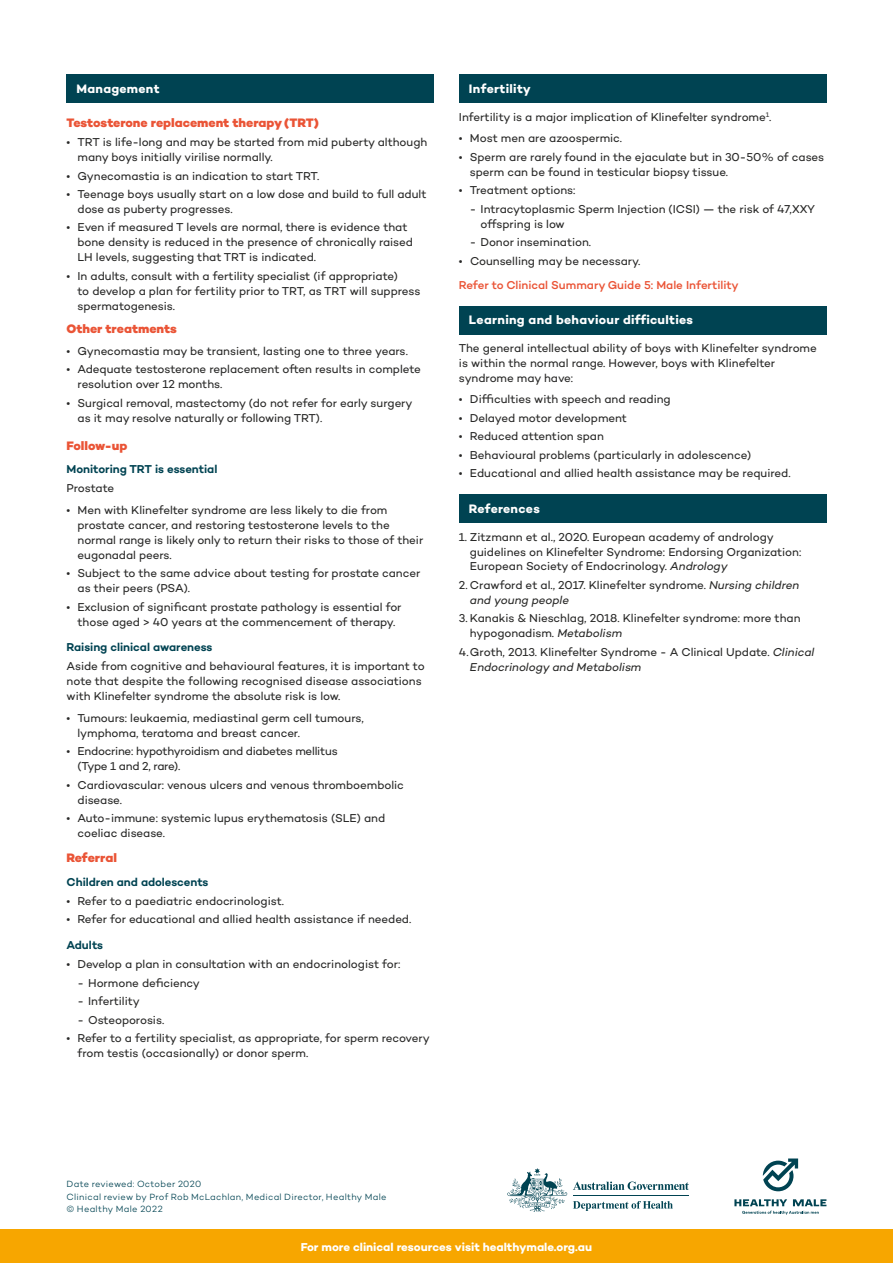
<style>
.page{position:relative;width:893px;height:1263px;background:#fff}
.page>*{position:absolute;margin:0;border:0;box-sizing:border-box;transform-origin:0 0}
.t1{font:800 12.45px "Campton";letter-spacing:-.005em;color:#ea5436}
.t2{font:700 12.45px "Campton";letter-spacing:.02em;color:#fff}
.t3{font:11.7px/15px "Campton";letter-spacing:-.005em;color:#282827}
.t4{font:600 11.7px "Campton";letter-spacing:-.005em;color:#004352}
.t5{font:11.7px/15px "Campton";letter-spacing:-.025em;color:#282827}
.t6{font:700 11.7px "Campton";letter-spacing:-.005em;color:#fff}
.t7{font:500 11.7px "Campton";color:#ea5436}
.t8{font:300 9.15px/12.5px "Campton";letter-spacing:.03em;color:#004352}
.s1{font-style:italic}
</style>
<div class="page">
<div style="left:67px;top:75px;width:367px;height:28px;background:#004352"></div>
<svg style="left:573px;top:1181px;width:116px;height:9px"></svg>
<svg style="left:507px;top:1168px;width:60px;height:44px"></svg>
<hr style="left:573px;top:1195px;width:116px;height:1px;background:#004352">
<svg style="left:573px;top:1201px;width:100px;height:10px"></svg>
<div style="left:0;top:1230px;width:893px;height:33px;background:#f7a600"></div>
<div style="left:459px;top:75px;width:367px;height:28px;background:#004352"></div>
<div style="left:459px;top:306px;width:367px;height:28px;background:#004352"></div>
<div style="left:459px;top:495px;width:367px;height:28px;background:#004352"></div>
<svg style="left:763px;top:1158px;width:35px;height:33px"></svg>
<svg style="left:734px;top:1199px;width:92px;height:16px"></svg>
<p class="t2" style="left:77px;top:81px;width:85px">Management</p>
<p class="t1" style="left:67px;top:115px;width:254px">Testosterone replacement therapy (TRT)</p>
<p class="t3" style="left:78px;top:134px;width:351px;text-indent:-11px">• TRT is life-long and may be started from mid puberty although many boys initially virilise normally.</p>
<p class="t3" style="left:67px;top:168px;width:254px">• Gynecomastia is an indication to start TRT.</p>
<p class="t3" style="left:78px;top:186px;width:351px;text-indent:-11px">• Teenage boys usually start on a low dose and build to full adult dose as puberty progresses.</p>
<p class="t3" style="left:78px;top:220px;width:337px;text-indent:-11px">• Even if measured T levels are normal, there is evidence that bone density is reduced in the presence of chronically raised<br>LH levels, suggesting that TRT is indicated.</p>
<p class="t3" style="left:78px;top:268px;width:344px;text-indent:-11px">• In adults, consult with a fertility specialist (if appropriate)<br>to develop a plan for fertility prior to TRT, as TRT will suppress spermatogenesis.</p>
<p class="t1" style="left:67px;top:321px;width:112px">Other treatments</p>
<p class="t3" style="left:67px;top:343px;width:343px">• Gynecomastia may be transient, lasting one to three years.</p>
<p class="t3" style="left:78px;top:361px;width:345px;text-indent:-11px">• Adequate testosterone replacement often results in complete resolution over 12 months.</p>
<p class="t3" style="left:78px;top:395px;width:337px;text-indent:-11px">• Surgical removal, mastectomy (do not refer for early surgery as it may resolve naturally or following TRT).</p>
<p class="t1" style="left:67px;top:437px;width:62px">Follow-up</p>
<p class="t4" style="left:67px;top:461px;width:152px">Monitoring TRT is essential</p>
<p class="t3" style="left:67px;top:480px;width:49px">Prostate</p>
<p class="t3" style="left:78px;top:502px;width:347px;text-indent:-11px">• Men with Klinefelter syndrome are less likely to die from prostate cancer, and restoring testosterone levels to the normal range is likely only to return their risks to those of their eugonadal peers.</p>
<p class="t3" style="left:78px;top:565px;width:344px;text-indent:-11px">• Subject to the same advice about testing for prostate cancer as their peers (PSA).</p>
<p class="t3" style="left:67px;top:599px;width:337px;text-align:center">• Exclusion of significant prostate pathology is essential for those aged &gt; 40 years at the commencement of therapy.</p>
<p class="t4" style="left:67px;top:640px;width:148px">Raising clinical awareness</p>
<p class="t3" style="left:67px;top:659px;width:360px">Aside from cognitive and behavioural features, it is important to note that despite the following recognised disease associations with Klinefelter syndrome the absolute risk is low.</p>
<p class="t3" style="left:78px;top:710px;width:288px;text-indent:-11px">• Tumours: leukaemia, mediastinal germ cell tumours, lymphoma, teratoma and breast cancer.</p>
<p class="t5" style="left:78px;top:744px;width:262px;text-indent:-11px">• Endocrine: hypothyroidism and diabetes mellitus (Type 1 and 2, rare).</p>
<p class="t3" style="left:78px;top:777px;width:328px;text-indent:-11px">• Cardiovascular: venous ulcers and venous thromboembolic disease.</p>
<p class="t3" style="left:78px;top:811px;width:309px;text-indent:-11px">• Auto-immune: systemic lupus erythematosis (SLE) and coeliac disease.</p>
<p class="t1" style="left:67px;top:850px;width:52px">Referral</p>
<p class="t4" style="left:67px;top:874px;width:144px">Children and adolescents</p>
<p class="t3" style="left:67px;top:893px;width:219px">• Refer to a paediatric endocrinologist.</p>
<p class="t3" style="left:67px;top:911px;width:346px">• Refer for educational and allied health assistance if needed.</p>
<p class="t4" style="left:67px;top:937px;width:38px">Adults</p>
<p class="t3" style="left:67px;top:956px;width:335px">• Develop a plan in consultation with an endocrinologist for:</p>
<p class="t3" style="left:77px;top:975px;width:124px">- Hormone deficiency</p>
<p class="t3" style="left:77px;top:993px;width:64px">- Infertility</p>
<p class="t3" style="left:77px;top:1012px;width:88px">- Osteoporosis.</p>
<p class="t3" style="left:78px;top:1030px;width:354px;text-indent:-11px">• Refer to a fertility specialist, as appropriate, for sperm recovery from testis (occasionally) or donor sperm.</p>
<p class="t2" style="left:469px;top:81px;width:63px">Infertility</p>
<p class="t3" style="left:459px;top:109px;width:314px">Infertility is a major implication of Klinefelter syndrome<sup>1</sup>.</p>
<p class="t3" style="left:459px;top:130px;width:164px">• Most men are azoospermic.</p>
<p class="t3" style="left:470px;top:149px;width:356px;text-indent:-11px">• Sperm are rarely found in the ejaculate but in 30-50% of cases sperm can be found in testicular biopsy tissue.</p>
<p class="t3" style="left:459px;top:182px;width:118px">• Treatment options:</p>
<p class="t3" style="left:481px;top:201px;width:336px;text-indent:-11px">- Intracytoplasmic Sperm Injection (ICSI) — the risk of 47,XXY offspring is low</p>
<p class="t3" style="left:470px;top:234px;width:123px">- Donor insemination.</p>
<p class="t3" style="left:459px;top:253px;width:183px">• Counselling may be necessary.</p>
<p class="t7" style="left:459px;top:277px;width:281px">Refer to Clinical Summary Guide 5: Male Infertility</p>
<p class="t2" style="left:469px;top:312px;width:226px">Learning and behaviour difficulties</p>
<p class="t3" style="left:459px;top:340px;width:359px">The general intellectual ability of boys with Klinefelter syndrome is within the normal range. However, boys with Klinefelter syndrome may have:</p>
<p class="t3" style="left:459px;top:392px;width:213px">• Difficulties with speech and reading</p>
<p class="t3" style="left:459px;top:410px;width:170px">• Delayed motor development</p>
<p class="t3" style="left:459px;top:429px;width:146px">• Reduced attention span</p>
<p class="t3" style="left:459px;top:447px;width:294px">• Behavioural problems (particularly in adolescence)</p>
<p class="t3" style="left:459px;top:466px;width:333px">• Educational and allied health assistance may be required.</p>
<p class="t2" style="left:469px;top:501px;width:72px">References</p>
<p class="t3" style="left:470px;top:529px;width:333px;text-indent:-11px">1. Zitzmann et al., 2020. European academy of andrology guidelines on Klinefelter Syndrome: Endorsing Organization:<br>European Society of Endocrinology. <span class="s1">Andrology</span></p>
<p class="t3" style="left:470px;top:577px;width:331px;text-indent:-11px">2. Crawford et al., 2017. Klinefelter syndrome. <span class="s1">Nursing children and young people</span></p>
<p class="t3" style="left:470px;top:611px;width:332px;text-indent:-11px">3. Kanakis &amp; Nieschlag, 2018. Klinefelter syndrome: more than hypogonadism. <span class="s1">Metabolism</span></p>
<p class="t3" style="left:470px;top:644px;width:346px;text-indent:-11px">4.Groth, 2013. Klinefelter Syndrome - A Clinical Update. <span class="s1">Clinical<br>Endocrinology and Metabolism</span></p>
<p class="t8" style="left:67px;top:1178px;width:321px">Date reviewed: October 2020<br>Clinical review by Prof Rob McLachlan, Medical Director, Healthy Male © Healthy Male 2022</p>
<p class="t6" style="left:301px;top:1239px;width:293px">For more clinical resources visit healthymale.org.au</p>
</div>
